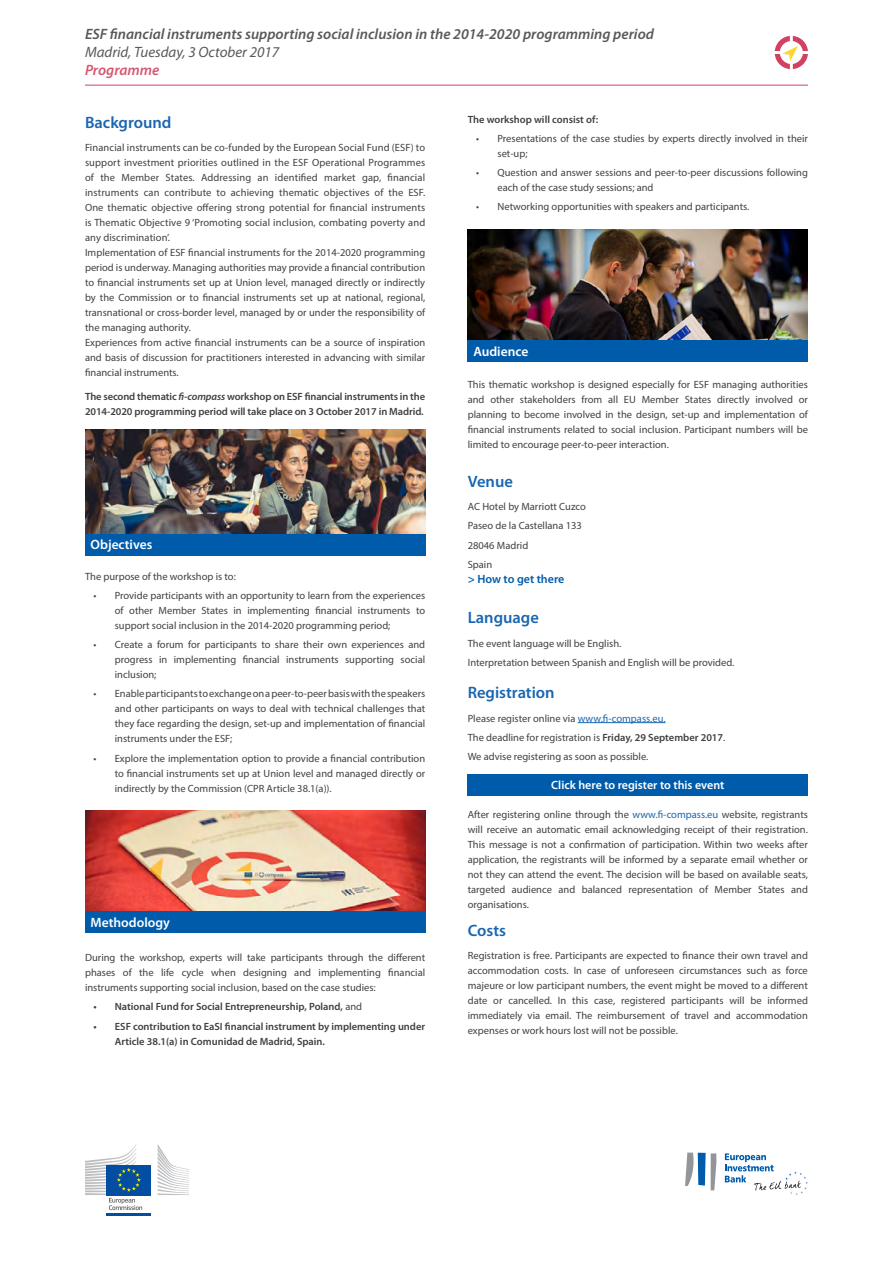
<style>
.page{position:relative;width:893px;height:1263px;background:#fff}
.page>*{position:absolute;margin:0;border:0;box-sizing:border-box;transform-origin:0 0}
.t1{font:600 16.5px "Myriad Pro";color:#1966b1}
.t2{font:italic 600 15px "Myriad Pro";color:#58595b}
.t3{font:italic 15px "Myriad Pro";color:#58595b}
.t4{font:italic 600 15px "Myriad Pro";color:#d5566d}
.t5{font:600 13.5px "Myriad Pro";color:#fff}
.t6{font:600 12px "Myriad Pro";color:#fff}
.t7{font:600 12px "Myriad Pro";color:#005cab}
.t8{font:10.5px/15px "Myriad Pro";color:#414042;text-align:justify}
.t9{font:600 10.5px/15px "Myriad Pro";color:#414042}
.s1{font-style:italic}
.s2{color:#1966b1}
.s3{font-weight:600}
.s4{font-weight:400}
</style>
<div class="page">
<hr style="left:85px;top:85px;width:723px;height:1px;background:#d24162">
<svg style="left:775px;top:36px;width:33px;height:33px"></svg>
<div style="left:106px;top:1165px;width:45px;height:30px;background:#034ea2"></div>
<hr style="left:106px;top:1213px;width:45px;height:3px;background:#034ea2">
<svg style="left:158px;top:1145px;width:31px;height:50px"></svg>
<svg style="left:85px;top:1144px;width:57px;height:66px"></svg>
<svg style="left:685px;top:1152px;width:31px;height:38px"></svg>
<svg style="left:725px;top:1153px;width:83px;height:42px"></svg>
<hr style="left:578px;top:722px;width:87px;height:1px;background:#1966b1">
<img style="left:85px;top:429px;width:340px;height:105px">
<div style="left:85px;top:534px;width:340px;height:21px;background:#005cab"></div>
<img style="left:85px;top:810px;width:340px;height:101px">
<div style="left:85px;top:911px;width:340px;height:22px;background:#005cab"></div>
<img style="left:468px;top:230px;width:340px;height:110px">
<div style="left:468px;top:340px;width:340px;height:21px;background:#005cab"></div>
<div style="left:468px;top:774px;width:340px;height:21px;background:#005cab"></div>
<h2 class="t2" style="left:85px;top:26px;width:570px">ESF financial instruments supporting social inclusion in the 2014-2020 programming period</h2>
<h2 class="t3" style="left:85px;top:43px;width:196px">Madrid, Tuesday, 3 October 2017</h2>
<h2 class="t4" style="left:85px;top:62px;width:76px">Programme</h2>
<h1 class="t1" style="left:85px;top:113px;width:88px">Background</h1>
<p class="t8" style="left:85px;top:140px;width:342px;text-align:left">Financial instruments can be co-funded by the European Social Fund (ESF) to support investment priorities outlined in the ESF Operational Programmes of the Member States. Addressing an identified market gap, financial instruments can contribute to achieving thematic objectives of the ESF.<br>One thematic objective offering strong potential for financial instruments is Thematic Objective 9 ‘Promoting social inclusion, combating poverty and any discrimination’.<br>Implementation of ESF financial instruments for the 2014-2020 programming period is underway. Managing authorities may provide a financial contribution to financial instruments set up at Union level, managed directly or indirectly by the Commission or to financial instruments set up at national, regional, transnational or cross-border level, managed by or under the responsibility of the managing authority.<br>Experiences from active financial instruments can be a source of inspiration and basis of discussion for practitioners interested in advancing with similar financial instruments.</p>
<p class="t9" style="left:85px;top:389px;width:342px">The second thematic <span class="s1">fi-compass</span> workshop on ESF financial instruments in the<br>2014-2020 programming period will take place on 3 October 2017 in Madrid.</p>
<p class="t9" style="left:468px;top:112px;width:132px">The workshop will consist of:</p>
<p class="t8" style="left:497px;top:131px;width:312px;text-indent:-21px">• Presentations of the case studies by experts directly involved in their set-up;</p>
<p class="t8" style="left:497px;top:165px;width:312px;text-indent:-21px">• Question and answer sessions and peer-to-peer discussions following each of the case study sessions; and</p>
<p class="t8" style="left:476px;top:199px;width:275px">• Networking opportunities with speakers and participants.</p>
<p class="t5" style="left:473px;top:344px;width:56px">Audience</p>
<p class="t8" style="left:468px;top:377px;width:342px">This thematic workshop is designed especially for ESF managing authorities and other stakeholders from all EU Member States directly involved or planning to become involved in the design, set-up and implementation of financial instruments related to social inclusion. Participant numbers will be limited to encourage peer-to-peer interaction.</p>
<h1 class="t1" style="left:468px;top:472px;width:47px">Venue</h1>
<p class="t8" style="left:468px;top:497px;width:120px;line-height:19.2px;text-align:left">AC Hotel by Marriott Cuzco<br>Paseo de la Castellana 133<br>28046 Madrid<br>Spain</p>
<p class="t7" style="left:468px;top:572px;width:98px">&gt; How to get there</p>
<h1 class="t1" style="left:468px;top:609px;width:73px">Language</h1>
<p class="t8" style="left:468px;top:633px;width:268px;line-height:19.2px">The event language will be English.<br>Interpretation between Spanish and English will be provided.</p>
<h1 class="t1" style="left:468px;top:683px;width:88px">Registration</h1>
<p class="t8" style="left:468px;top:708px;width:259px;line-height:19.2px;text-align:left">Please register online via <span class="s2">www.fi-compass.eu.<br></span>The deadline for registration is <span class="s3">Friday, 29 September 2017</span>.<br>We advise registering as soon as possible.</p>
<p class="t5" style="left:91px;top:537px;width:63px">Objectives</p>
<p class="t8" style="left:85px;top:568px;width:152px">The purpose of the workshop is to:</p>
<p class="t8" style="left:115px;top:588px;width:312px;text-indent:-21px">• Provide participants with an opportunity to learn from the experiences of other Member States in implementing financial instruments to support social inclusion in the 2014-2020 programming period;</p>
<p class="t8" style="left:115px;top:637px;width:312px;text-indent:-21px">• Create a forum for participants to share their own experiences and progress in implementing financial instruments supporting social inclusion;</p>
<p class="t8" style="left:115px;top:686px;width:312px;text-indent:-21px">• Enable participants to exchange on a peer-to-peer basis with the speakers and other participants on ways to deal with technical challenges that they face regarding the design, set-up and implementation of financial instruments under the ESF;</p>
<p class="t8" style="left:115px;top:750px;width:312px;text-indent:-21px">• Explore the implementation option to provide a financial contribution to financial instruments set up at Union level and managed directly or indirectly by the Commission (CPR Article 38.1(a)).</p>
<p class="t6" style="left:551px;top:778px;width:175px">Click here to register to this event</p>
<p class="t5" style="left:91px;top:915px;width:81px">Methodology</p>
<p class="t8" style="left:85px;top:950px;width:342px">During the workshop, experts will take participants through the different phases of the life cycle when designing and implementing financial instruments supporting social inclusion, based on the case studies:</p>
<p class="t9" style="left:94px;top:999px;width:270px">• National Fund for Social Entrepreneurship, Poland, <span class="s4">and</span></p>
<p class="t9" style="left:115px;top:1019px;width:312px;text-indent:-21px">• ESF contribution to EaSI financial instrument by implementing under<br>Article 38.1(a) in Comunidad de Madrid, Spain.</p>
<p class="t8" style="left:468px;top:807px;width:342px">After registering online through the <span class="s2">www.fi-compass.eu</span> website, registrants will receive an automatic email acknowledging receipt of their registration.<br>This message is not a confirmation of participation. Within two weeks after application, the registrants will be informed by a separate email whether or not they can attend the event. The decision will be based on available seats, targeted audience and balanced representation of Member States and organisations.</p>
<h1 class="t1" style="left:468px;top:921px;width:40px">Costs</h1>
<p class="t8" style="left:468px;top:948px;width:342px">Registration is free. Participants are expected to finance their own travel and accommodation costs. In case of unforeseen circumstances such as force majeure or low participant numbers, the event might be moved to a different date or cancelled. In this case, registered participants will be informed immediately via email. The reimbursement of travel and accommodation expenses or work hours lost will not be possible.</p>
</div>
